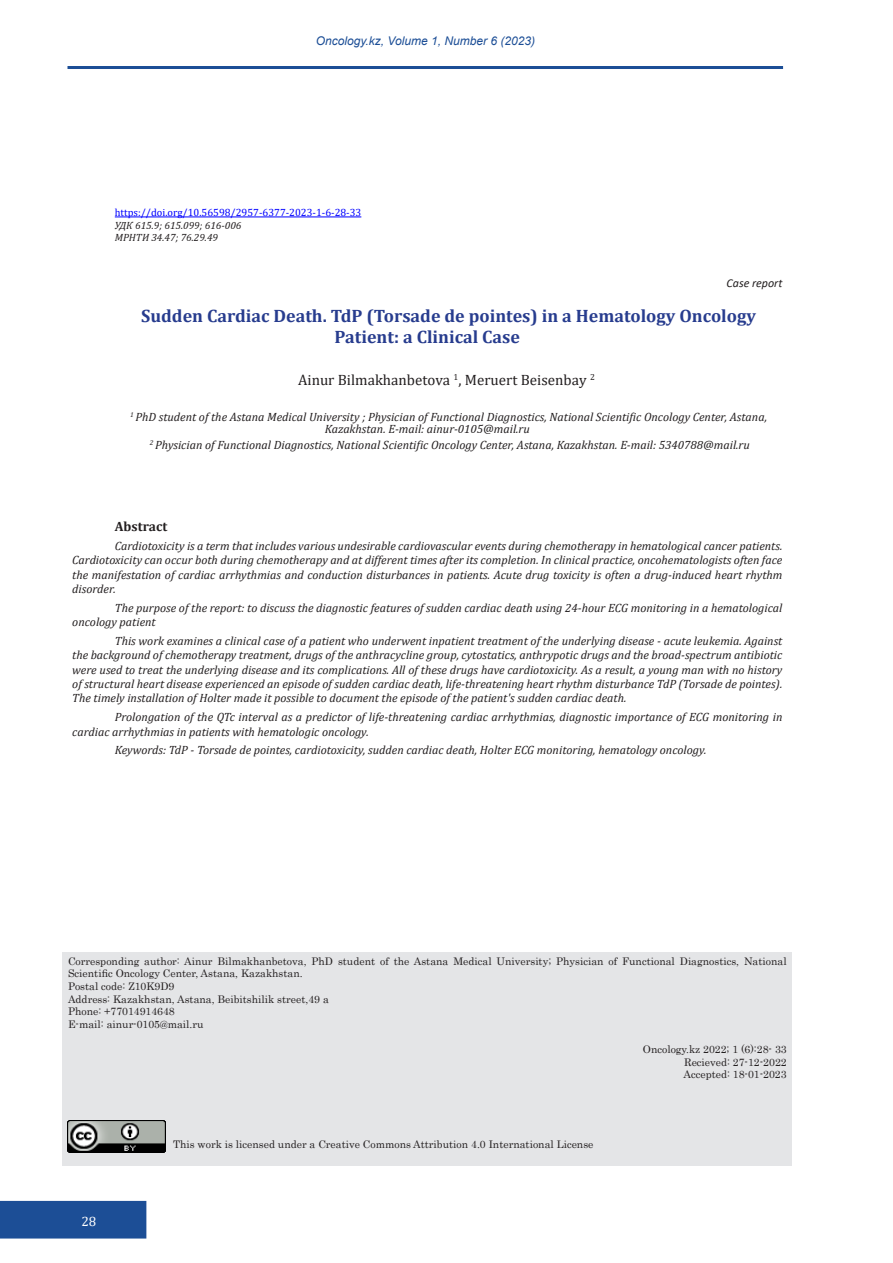
<style>
.page{position:relative;width:893px;height:1263px;background:#fff}
.page>*{position:absolute;margin:0;border:0;box-sizing:border-box;transform-origin:0 0}
.Название_статьи{font:700 18px/21.6px "Cambria";color:#273c8e}
.ФИО_авторов{font:15px "Cambria";color:#231f20}
.Резюме{font:700 13.5px "Cambria";color:#231f20}
.t1{font:13.5px "Cambria";color:#fff}
.текст_абстракта{font:italic 12px/14.4px "Cambria";color:#231f20;text-align:justify}
.должность{font:italic 12px/12px "Cambria";color:#231f20}
.t2{font:italic 12px "Arial";color:#1c4e96}
.Вид_статьи{font:italic 12px "Calibri";color:#231f20}
.корресп{font:10.5px/12.6px "Century";color:#231f20}
.МРНТИ{font:10.5px "Cambria";color:#00f}
.МРНТИ-2{font:italic 10.5px "Cambria";color:#231f20}
</style>
<div class="page">
<div style="left:0;top:1200px;width:147px;height:39px;background:#1c4e96"></div>
<hr style="left:68px;top:66px;width:715px;height:3px;background:#1c4e96">
<div style="left:63px;top:952px;width:729px;height:214px;background:#e4e5e7"></div>
<hr style="left:115px;top:217px;width:246px;height:1px;background:#00f">
<img style="left:68px;top:1120px;width:98px;height:32px">
<p class="t2" style="left:316px;top:33px;width:221px">Oncology.kz, Volume 1, Number 6 (2023)</p>
<p class="МРНТИ" style="left:115px;top:206px;width:248px">https://doi.org/10.56598/2957-6377-2023-1-6-28-33</p>
<p class="МРНТИ-2" style="left:115px;top:218px;width:128px">УДК 615.9; 615.099; 616-006</p>
<p class="МРНТИ-2" style="left:115px;top:230px;width:105px">МРНТИ 34.47; 76.29.49</p>
<p class="Вид_статьи" style="left:727px;top:275px;width:57px">Case report</p>
<p class="Название_статьи" style="left:335px;top:304px;width:423px;text-indent:-193px">Sudden Cardiac Death. TdP (Torsade de pointes) in a Hematology Oncology<br>Patient: a Clinical Case</p>
<p class="ФИО_авторов" style="left:298px;top:371px;width:298px">Ainur Bilmakhanbetova <sup>1</sup>, Meruert Beisenbay <sup>2</sup></p>
<p class="должность" style="left:325px;top:411px;width:444px;text-indent:-195px"><sup>1</sup> PhD student of the Astana Medical University ; Physician of Functional Diagnostics, National Scientific Oncology Center, Astana,<br>Kazakhstan. E-mail: ainur-0105@mail.ru</p>
<p class="должность" style="left:150px;top:439px;width:601px"><sup>2</sup> Physician of Functional Diagnostics, National Scientific Oncology Center, Astana, Kazakhstan. E-mail: 5340788@mail.ru</p>
<p class="Резюме" style="left:115px;top:517px;width:54px">Abstract</p>
<p class="текст_абстракта" style="left:72px;top:538px;width:712px;text-indent:43px">Cardiotoxicity is a term that includes various undesirable cardiovascular events during chemotherapy in hematological cancer patients.<br>Cardiotoxicity can occur both during chemotherapy and at different times after its completion. In clinical practice, oncohematologists often face the manifestation of cardiac arrhythmias and conduction disturbances in patients. Acute drug toxicity is often a drug-induced heart rhythm disorder.</p>
<p class="текст_абстракта" style="left:72px;top:600px;width:712px;text-indent:43px">The purpose of the report: to discuss the diagnostic features of sudden cardiac death using 24-hour ECG monitoring in a hematological oncology patient</p>
<p class="текст_абстракта" style="left:72px;top:633px;width:712px;text-indent:43px">This work examines a clinical case of a patient who underwent inpatient treatment of the underlying disease - acute leukemia. Against the background of chemotherapy treatment, drugs of the anthracycline group, cytostatics, anthrypotic drugs and the broad-spectrum antibiotic were used to treat the underlying disease and its complications. All of these drugs have cardiotoxicity. As a result, a young man with no history of structural heart disease experienced an episode of sudden cardiac death, life-threatening heart rhythm disturbance TdP (Torsade de pointes).<br>The timely installation of Holter made it possible to document the episode of the patient's sudden cardiac death.</p>
<p class="текст_абстракта" style="left:72px;top:709px;width:712px;text-indent:43px">Prolongation of the QTc interval as a predictor of life-threatening cardiac arrhythmias, diagnostic importance of ECG monitoring in cardiac arrhythmias in patients with hematologic oncology.</p>
<p class="текст_абстракта" style="left:115px;top:742px;width:593px">Keywords: TdP - Torsade de pointes, cardiotoxicity, sudden cardiac death, Holter ECG monitoring, hematology oncology.</p>
<p class="корресп" style="left:68px;top:954px;width:720px">Corresponding author: Ainur Bilmakhanbetova, PhD student of the Astana Medical University; Physician of Functional Diagnostics, National<br>Scientific Oncology Center, Astana, Kazakhstan.</p>
<p class="корресп" style="left:68px;top:979px;width:108px">Postal code: Z10K9D9</p>
<p class="корресп" style="left:68px;top:992px;width:262px">Address: Kazakhstan, Astana, Beibitshilik street,49 a</p>
<p class="корресп" style="left:68px;top:1004px;width:108px">Phone: +77014914648</p>
<p class="корресп" style="left:68px;top:1017px;width:137px">E-mail: ainur-0105@mail.ru</p>
<p class="корресп" style="left:643px;top:1042px;width:145px">Oncology.kz 2022; 1 (6):28- 33</p>
<p class="корресп" style="left:684px;top:1055px;width:104px">Recieved: 27-12-2022</p>
<p class="корресп" style="left:684px;top:1067px;width:105px">Accepted: 18-01-2023</p>
<p class="t1" style="left:81px;top:1213px;width:17px">28</p>
<p class="корресп" style="left:173px;top:1137px;width:422px">This work is licensed under a Creative Commons Attribution 4.0 International License</p>
</div>
